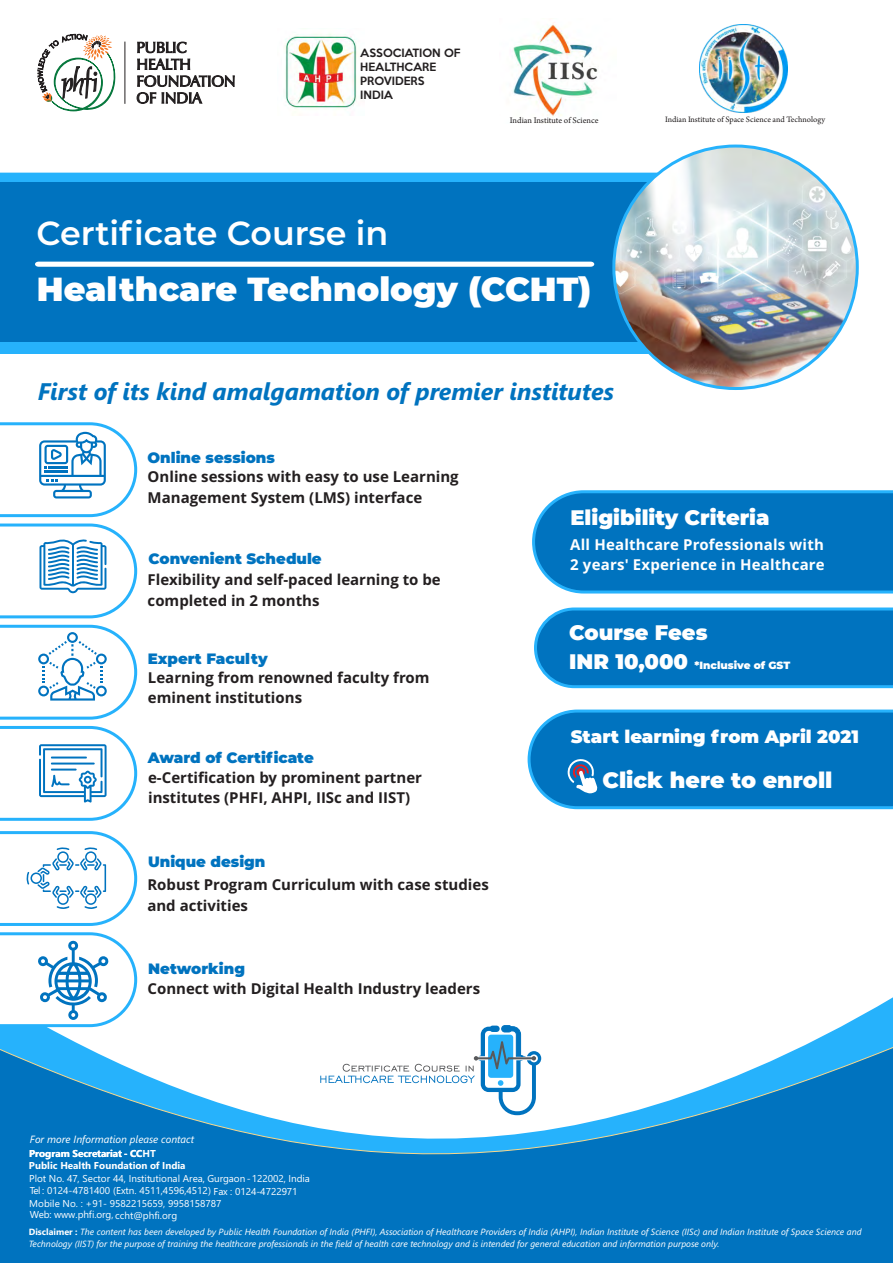
<style>
.page{position:relative;width:893px;height:1263px;background:#fff}
.page>*{position:absolute;margin:0;border:0;box-sizing:border-box;transform-origin:0 0}
.t1{font:900 33.3px "Montserrat";color:#fff}
.t2{font:600 33.3px "Montserrat";color:#fff}
.t3{font:italic 700 24px "Segoe UI";color:#0073bf}
.t4{font:900 22.2px "Montserrat";color:#fff}
.t5{font:900 21px "Montserrat";color:#fff}
.t6{font:900 18px "Montserrat";color:#fff}
.t7{font:700 15px/20.4px "Open Sans";color:#231f20}
.t8{font:900 15px "Montserrat";color:#0073bf}
.t9{font:700 15px/20px "Open Sans";letter-spacing:.015em;color:#fff}
.t10{font:500 10.5px/14.1px "Keep Calm";color:#231f20}
.t11{font:italic 10.5px "Segoe UI";color:#fff}
.t12{font:900 10.5px "Montserrat";color:#fff}
.t13{font:10.05px "Segoe UI";color:#fff}
.t14{font:700 10.05px "Segoe UI";color:#fff}
.t15{font:9.9px "Segoe UI";color:#fff}
.t16{font:italic 9px/12px "Segoe UI";color:#fff}
.t17{font:9px "Arno Pro";color:#231f20}
.t18{font:8.7px "Arno Pro";color:#231f20}
.s1{font-size:21px}
.s2{font-weight:700;font-style:normal}
</style>
<div class="page">
<div style="left:0;top:173px;width:658px;height:180px;background:#26b2fc"></div>
<div style="left:0;top:182px;width:786px;height:160px;background:#0073bf"></div>
<svg style="left:35px;top:262px;width:559px;height:5px;background:#f1f7fb"></svg>
<svg style="left:0;top:997px;width:893px;height:49px"></svg>
<svg style="left:0;top:1046px;width:893px;height:217px;fill:#0073bf"></svg>
<img style="left:614px;top:146px;width:243px;height:242px;border-radius:50%">
<svg style="left:0;top:422px;width:137px;height:95px"></svg>
<hr style="left:45px;top:471px;width:23px;height:2px;background:#0073bf">
<svg style="left:0;top:523px;width:137px;height:95px"></svg>
<svg style="left:0;top:625px;width:137px;height:95px"></svg>
<svg style="left:0;top:726px;width:137px;height:95px"></svg>
<svg style="left:0;top:831px;width:137px;height:95px"></svg>
<svg style="left:0;top:932px;width:137px;height:95px"></svg>
<svg style="left:532px;top:490px;width:361px;height:103px;background:#0a7bc4"></svg>
<svg style="left:534px;top:607px;width:359px;height:81px;background:#0a7cc5"></svg>
<svg style="left:528px;top:709px;width:365px;height:100px;background:#0e7cc5"></svg>
<svg style="left:137px;top:42px;width:98px;height:62px"></svg>
<hr style="left:124px;top:42px;width:1px;height:62px;background:#231f20">
<svg style="left:38px;top:34px;width:78px;height:77px"></svg>
<img style="left:699px;top:24px;width:88px;height:88px">
<img style="left:284px;top:34px;width:73px;height:75px">
<img style="left:513px;top:24px;width:85px;height:93px">
<svg style="left:320px;top:1025px;width:221px;height:90px"></svg>
<p class="t10" style="left:360px;top:46px;width:102px">ASSOCIATION OF<br>HEALTHCARE<br>PROVIDERS<br>INDIA</p>
<h1 class="t2" style="left:37px;top:213px;width:353px">Certificate Course in</h1>
<p class="t17" style="left:510px;top:117px;width:90px">Indian Institute of Science</p>
<h1 class="t1" style="left:37px;top:269px;width:556px">Healthcare Technology (CCHT)</h1>
<h2 class="t3" style="left:38px;top:383px;width:578px">First of its kind amalgamation of premier institutes</h2>
<h3 class="t8" style="left:148px;top:449px;width:129px">Online sessions</h3>
<p class="t18" style="left:665px;top:116px;width:161px">Indian Institute of Space Science and Technology</p>
<h3 class="t7" style="left:148px;top:468px;width:313px">Online sessions with easy to use Learning<br>Management System (LMS) interface</h3>
<h3 class="t8" style="left:149px;top:550px;width:175px">Convenient Schedule</h3>
<h3 class="t7" style="left:148px;top:571px;width:295px">Flexibility and self-paced learning to be completed in 2 months</h3>
<h3 class="t8" style="left:148px;top:649px;width:121px">Expert Faculty</h3>
<h3 class="t7" style="left:148px;top:669px;width:283px">Learning from renowned faculty from eminent institutions</h3>
<h3 class="t8" style="left:148px;top:749px;width:167px">Award of Certificate</h3>
<h3 class="t7" style="left:148px;top:769px;width:275px">e-Certification by prominent partner institutes (PHFI, AHPI, IISc and IIST)</h3>
<h3 class="t8" style="left:148px;top:852px;width:119px">Unique design</h3>
<h3 class="t7" style="left:147px;top:876px;width:343px">Robust Program Curriculum with case studies and activities</h3>
<h3 class="t8" style="left:148px;top:959px;width:98px">Networking</h3>
<h3 class="t7" style="left:147px;top:980px;width:334px">Connect with Digital Health Industry leaders</h3>
<p class="t11" style="left:30px;top:1135px;width:166px">For more Information please contact</p>
<p class="t14" style="left:29px;top:1150px;width:128px">Program Secretariat - CCHT</p>
<p class="t13" style="left:30px;top:1187px;width:269px">Tel: 0124-4781400 (Extn. 4511,4596,4512) Fax : 0124-4722971</p>
<p class="t14" style="left:29px;top:1162px;width:158px">Public Health Foundation of India</p>
<p class="t13" style="left:29px;top:1174px;width:282px">Plot No. 47, Sector 44, Institutional Area, Gurgaon -122002, India</p>
<p class="t13" style="left:30px;top:1211px;width:149px">Web: www.phfi.org, ccht@phfi.org</p>
<p class="t15" style="left:29px;top:1199px;width:194px">Mobile No. : +91- 9582215659, 9958158787</p>
<h3 class="t5" style="left:570px;top:505px;width:201px">Eligibility Criteria</h3>
<h3 class="t9" style="left:570px;top:536px;width:256px">All Healthcare Professionals with<br>2 years' Experience in Healthcare</h3>
<h3 class="t5" style="left:569px;top:619px;width:140px">Course Fees</h3>
<p class="t12" style="left:569px;top:658px;width:222px"><span class="s1">INR 10,000</span> *Inclusive of GST</p>
<h3 class="t6" style="left:571px;top:726px;width:290px">Start learning from April 2021</h3>
<h3 class="t4" style="left:602px;top:767px;width:232px">Click here to enroll</h3>
<p class="t16" style="left:29px;top:1226px;width:834px"><span class="s2">Disclaimer :</span> The content has been developed by Public Health Foundation of India (PHFI), Association of Healthcare Providers of India (AHPI), Indian Institute of Science (IISc) and Indian Institute of Space Science and<br>Technology (IIST) for the purpose of training the healthcare professionals in the field of health care technology and is intended for general education and information purpose only.</p>
</div>
